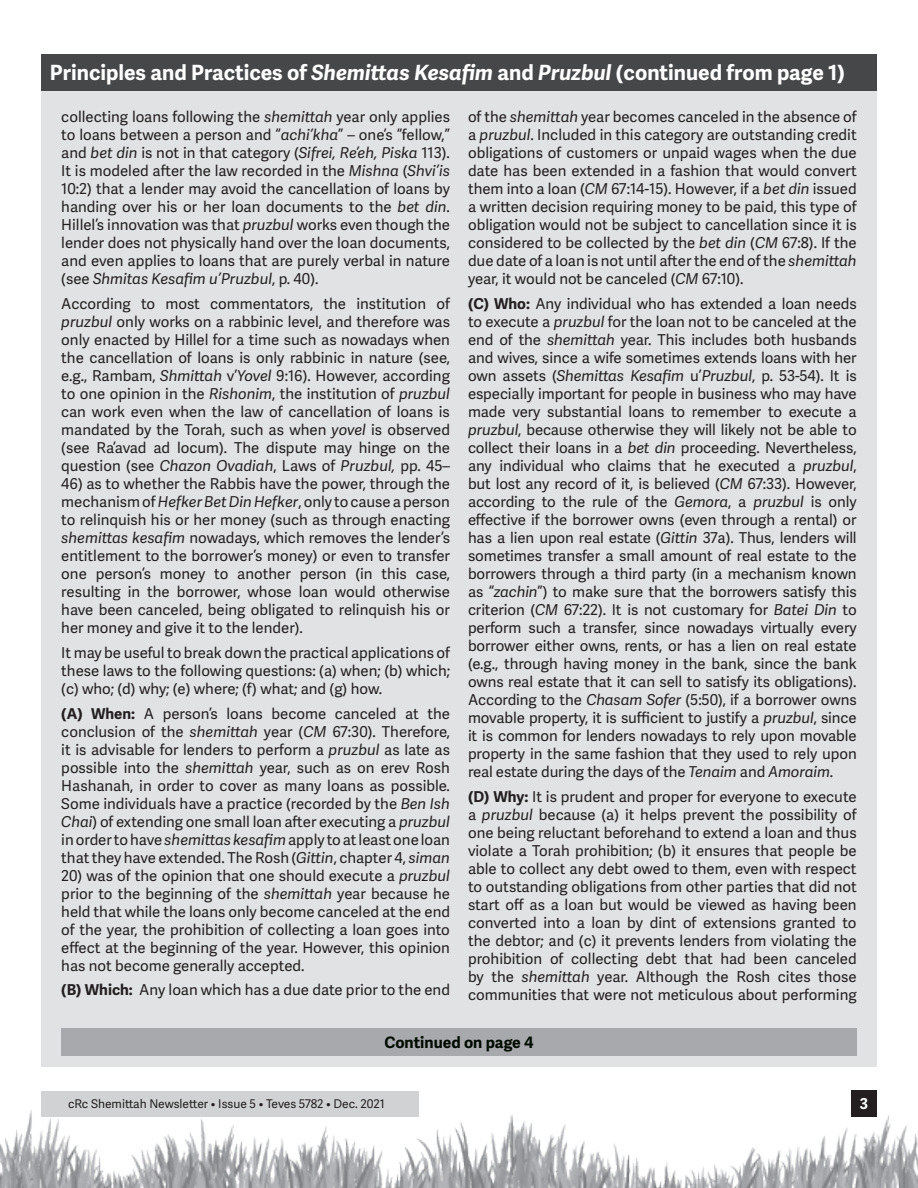
<style>
.page{position:relative;width:918px;height:1188px;background:#fff}
.page>*{position:absolute;margin:0;border:0;box-sizing:border-box;transform-origin:0 0}
.t1{font:700 21px "Adelle Sans";color:#fff}
.t2{font:700 15.75px "Adelle Sans";color:#000b00}
.t3{font:15px/18px "Adelle Sans";color:#231f20;text-align:justify}
.t4{font:700 15px "Adelle Sans";color:#fff}
.t5{font:12px "Adelle Sans";color:#231f20}
.s1{font-style:italic}
.s2{font-weight:700}
</style>
<div class="page">
<img style="left:0;top:1110px;width:918px;height:78px">
<div style="left:851px;top:1090px;width:26px;height:27px;background:#231f20"></div>
<div style="left:41px;top:1091px;width:378px;height:26px;background:#d1d2d4"></div>
<div style="left:41px;top:91px;width:836px;height:976px;background:#e1e2e4"></div>
<div style="left:41px;top:54px;width:836px;height:37px;background:#464748"></div>
<div style="left:61px;top:1028px;width:796px;height:28px;background:#a8a9ad"></div>
<p class="t1" style="left:50px;top:60px;width:797px">Principles and Practices of <span class="s1">Shemittas Kesafim</span> and <span class="s1">Pruzbul</span> (continued from page 1)</p>
<p class="t3" style="left:61px;top:108px;width:390px">collecting loans following the <span class="s1">shemittah</span> year only applies to loans between a person and “<span class="s1">achi’kha</span>” – one’s “fellow,” and <span class="s1">bet din</span> is not in that category (<span class="s1">Sifrei, Re’eh, Piska</span> 113).<br>It is modeled after the law recorded in the <span class="s1">Mishna</span> (<span class="s1">Shvi’is </span>10:2) that a lender may avoid the cancellation of loans by handing over his or her loan documents to the <span class="s1">bet din</span>.<br>Hillel’s innovation was that <span class="s1">pruzbul</span> works even though the lender does not physically hand over the loan documents, and even applies to loans that are purely verbal in nature (see <span class="s1">Shmitas Kesafim u’Pruzbul</span>, p. 40).</p>
<p class="t3" style="left:61px;top:295px;width:390px">According to most commentators, the institution of <span class="s1">pruzbul</span> only works on a rabbinic level, and therefore was only enacted by Hillel for a time such as nowadays when the cancellation of loans is only rabbinic in nature (see, e.g., Rambam, <span class="s1">Shmittah</span> v’<span class="s1">Yovel</span> 9:16). However, according to one opinion in the <span class="s1">Rishonim</span>, the institution of <span class="s1">pruzbul </span>can work even when the law of cancellation of loans is mandated by the Torah, such as when <span class="s1">yovel</span> is observed (see Ra’avad ad locum). The dispute may hinge on the question (see <span class="s1">Chazon Ovadiah</span>, Laws of <span class="s1">Pruzbul,</span> pp. 45–</p>
<p class="t3" style="left:61px;top:475px;width:390px">46) as to whether the Rabbis have the power, through the mechanism of <span class="s1">Hefker Bet Din Hefker</span>, only to cause a person to relinquish his or her money (such as through enacting <span class="s1">shemittas kesafim</span> nowadays, which removes the lender’s entitlement to the borrower’s money) or even to transfer one person’s money to another person (in this case, resulting in the borrower, whose loan would otherwise have been canceled, being obligated to relinquish his or her money and give it to the lender).</p>
<p class="t3" style="left:61px;top:644px;width:390px">It may be useful to break down the practical applications of these laws to the following questions: (a) when; (b) which; (c) who; (d) why; (e) where; (f) what; and (g) how.</p>
<p class="t3" style="left:61px;top:705px;width:390px"><span class="s2">(A) When:</span> A person’s loans become canceled at the conclusion of the <span class="s1">shemittah</span> year (<span class="s1">CM</span> 67:30). Therefore, it is advisable for lenders to perform a <span class="s1">pruzbul</span> as late as possible into the <span class="s1">shemittah</span> year, such as on erev Rosh Hashanah, in order to cover as many loans as possible.<br>Some individuals have a practice (recorded by the <span class="s1">Ben Ish Chai</span>) of extending one small loan after executing a <span class="s1">pruzbul </span>in order to have <span class="s1">shemittas kesafim</span> apply to at least one loan that they have extended. The Rosh (<span class="s1">Gittin</span>, chapter 4, <span class="s1">siman</span></p>
<p class="t3" style="left:61px;top:867px;width:390px">20) was of the opinion that one should execute a <span class="s1">pruzbul </span>prior to the beginning of the <span class="s1">shemittah</span> year because he held that while the loans only become canceled at the end of the year, the prohibition of collecting a loan goes into effect at the beginning of the year. However, this opinion has not become generally accepted.</p>
<p class="t3" style="left:61px;top:981px;width:390px"><span class="s2">(B) Which:</span> Any loan which has a due date prior to the end</p>
<p class="t3" style="left:468px;top:108px;width:390px">of the <span class="s1">shemittah</span> year becomes canceled in the absence of a <span class="s1">pruzbul</span>. Included in this category are outstanding credit obligations of customers or unpaid wages when the due date has been extended in a fashion that would convert them into a loan (<span class="s1">CM</span> 67:14-15). However, if a <span class="s1">bet din</span> issued a written decision requiring money to be paid, this type of obligation would not be subject to cancellation since it is considered to be collected by the <span class="s1">bet din</span> (<span class="s1">CM</span> 67:8). If the due date of a loan is not until after the end of the <span class="s1">shemittah </span>year, it would not be canceled (<span class="s1">CM</span> 67:10).</p>
<p class="t3" style="left:468px;top:295px;width:390px"><span class="s2">(C) Who:</span> Any individual who has extended a loan needs to execute a <span class="s1">pruzbul</span> for the loan not to be canceled at the end of the <span class="s1">shemittah</span> year. This includes both husbands and wives, since a wife sometimes extends loans with her own assets (<span class="s1">Shemittas Kesafim</span> u’<span class="s1">Pruzbul</span>, p. 53-54). It is especially important for people in business who may have made very substantial loans to remember to execute a <span class="s1">pruzbul</span>, because otherwise they will likely not be able to collect their loans in a <span class="s1">bet din</span> proceeding. Nevertheless, any individual who claims that he executed a <span class="s1">pruzbul</span>, but lost any record of it, is believed (<span class="s1">CM</span> 67:33). However, according to the rule of the <span class="s1">Gemora</span>, a <span class="s1">pruzbul</span> is only effective if the borrower owns (even through a rental) or has a lien upon real estate (<span class="s1">Gittin</span> 37a). Thus, lenders will sometimes transfer a small amount of real estate to the borrowers through a third party (in a mechanism known as “<span class="s1">zachin</span>”) to make sure that the borrowers satisfy this criterion (<span class="s1">CM</span> 67:22). It is not customary for <span class="s1">Batei Din</span> to perform such a transfer, since nowadays virtually every borrower either owns, rents, or has a lien on real estate (e.g., through having money in the bank, since the bank owns real estate that it can sell to satisfy its obligations).<br>According to the <span class="s1">Chasam Sofer</span> (5:50), if a borrower owns movable property, it is sufficient to justify a <span class="s1">pruzbul</span>, since it is common for lenders nowadays to rely upon movable property in the same fashion that they used to rely upon real estate during the days of the <span class="s1">Tenaim</span> and <span class="s1">Amoraim</span>.</p>
<p class="t3" style="left:468px;top:788px;width:390px"><span class="s2">(D) Why:</span> It is prudent and proper for everyone to execute a <span class="s1">pruzbul</span> because (a) it helps prevent the possibility of one being reluctant beforehand to extend a loan and thus violate a Torah prohibition; (b) it ensures that people be able to collect any debt owed to them, even with respect to outstanding obligations from other parties that did not start off as a loan but would be viewed as having been converted into a loan by dint of extensions granted to the debtor; and (c) it prevents lenders from violating the prohibition of collecting debt that had been canceled by the <span class="s1">shemittah</span> year. Although the Rosh cites those communities that were not meticulous about performing</p>
<p class="t2" style="left:384px;top:1033px;width:151px">Continued on page 4</p>
<p class="t5" style="left:68px;top:1097px;width:318px">cRc Shemittah Newsletter • Issue 5 • Teves 5782 • Dec. 2021</p>
<p class="t4" style="left:860px;top:1095px;width:10px">3</p>
</div>
